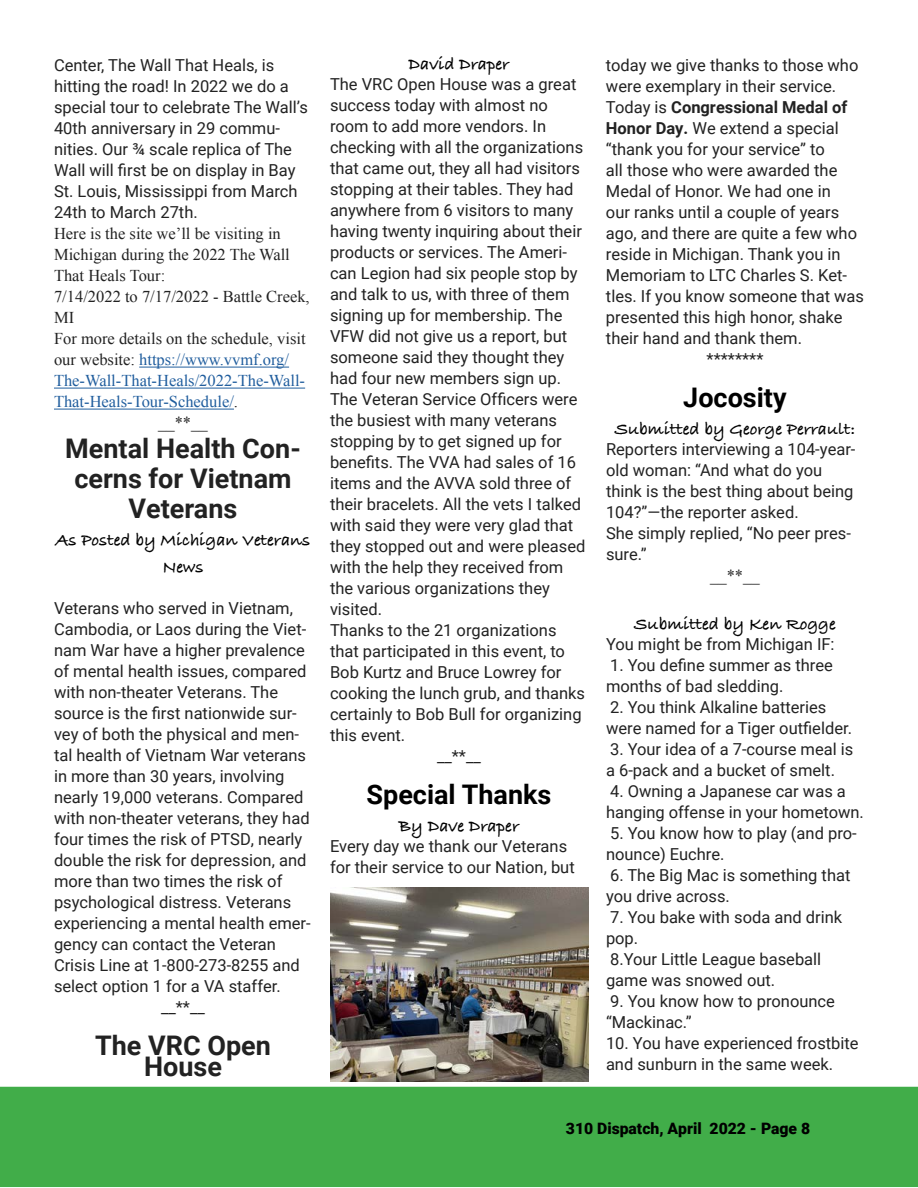
<style>
.page{position:relative;width:918px;height:1188px;background:#fff}
.page>*{position:absolute;margin:0;border:0;box-sizing:border-box;transform-origin:0 0}
.t1{font:700 27px/30px "Roboto";color:#222;text-align:center}
.t2{font:700 27px "Roboto";color:#000}
.t3{font:700 18px/27px "Bradley Hand ITCTT";color:#000;text-align:center}
.t4{font:16.5px/21px "Roboto";color:#222}
.t5{font:16.5px "Times New Roman";color:#222}
.t6{font:16.5px "Times New Roman";color:#215e9e}
.t7{font:700 16.5px "Roboto";color:#222}
.t8{font:900 15.75px "Roboto";color:#000}
.s1{color:#222}
.s2{font-weight:400}
.s3{font-weight:700}
</style>
<div class="page">
<div style="left:0;top:1087px;width:918px;height:100px;background:#41ad49"></div>
<hr style="left:139px;top:367px;width:150px;height:1px;background:#215e9e">
<hr style="left:54px;top:388px;width:251px;height:1px;background:#215e9e">
<hr style="left:54px;top:409px;width:180px;height:1px;background:#215e9e">
<img style="left:330px;top:888px;width:258px;height:193px">
<p class="t4" style="left:54px;top:54px;width:255px">Center, The Wall That Heals, is hitting the road! In 2022 we do a special tour to celebrate The Wall’s<br>40th anniversary in 29 commu&shy;nities. Our ¾ scale replica of The<br>Wall will first be on display in Bay<br>St. Louis, Mississippi from March<br>24th to March 27th.</p>
<p class="t5" style="left:54px;top:223px;width:228px">Here is the site we’ll be visiting in</p>
<p class="t5" style="left:54px;top:244px;width:237px">Michigan during the 2022 The Wall</p>
<p class="t5" style="left:54px;top:265px;width:113px">That Heals Tour:</p>
<p class="t5" style="left:54px;top:286px;width:257px">7/14/2022 to 7/17/2022 - Battle Creek,</p>
<p class="t5" style="left:54px;top:307px;width:22px">MI</p>
<p class="t5" style="left:54px;top:328px;width:253px">For more details on the schedule, visit</p>
<p class="t6" style="left:54px;top:349px;width:237px"><span class="s1">our website:</span> https://www.vvmf.org/</p>
<p class="t6" style="left:54px;top:370px;width:253px">The-Wall-That-Heals/2022-The-Wall-</p>
<p class="t6" style="left:54px;top:391px;width:186px">That-Heals-Tour-Schedule/<span class="s1">.</span></p>
<p class="t5" style="left:158px;top:412px;width:51px">__**__</p>
<h1 class="t1" style="left:65px;top:433px;width:237px">Mental Health Con&shy;cerns for Vietnam<br>Veterans</h1>
<p class="t3" style="left:55px;top:526px;width:257px">As Posted by Michigan Veterans<br>News</p>
<p class="t4" style="left:54px;top:597px;width:241px">Veterans who served in Vietnam,</p>
<p class="t4" style="left:54px;top:618px;width:254px">Cambodia, or Laos during the Viet-</p>
<p class="t4" style="left:54px;top:639px;width:252px">nam War have a higher prevalence</p>
<p class="t4" style="left:54px;top:660px;width:254px">of mental health issues, compared</p>
<p class="t4" style="left:54px;top:681px;width:226px">with non-theater Veterans. The</p>
<p class="t4" style="left:54px;top:702px;width:244px">source is the first nationwide sur-</p>
<p class="t4" style="left:54px;top:723px;width:247px">vey of both the physical and men-</p>
<p class="t4" style="left:54px;top:744px;width:254px">tal health of Vietnam War veterans</p>
<p class="t4" style="left:54px;top:765px;width:232px">in more than 30 years, involving</p>
<p class="t4" style="left:54px;top:786px;width:251px">nearly 19,000 veterans. Compared</p>
<p class="t4" style="left:54px;top:807px;width:257px">with non-theater veterans, they had</p>
<p class="t4" style="left:54px;top:828px;width:250px">four times the risk of PTSD, nearly</p>
<p class="t4" style="left:54px;top:849px;width:254px">double the risk for depression, and</p>
<p class="t4" style="left:54px;top:870px;width:230px">more than two times the risk of</p>
<p class="t4" style="left:54px;top:891px;width:239px">psychological distress. Veterans</p>
<p class="t4" style="left:54px;top:912px;width:258px">experiencing a mental health emer-</p>
<p class="t4" style="left:54px;top:933px;width:224px">gency can contact the Veteran</p>
<p class="t4" style="left:54px;top:954px;width:247px">Crisis Line at 1-800-273-8255 and</p>
<p class="t4" style="left:54px;top:975px;width:228px">select option 1 for a VA staffer.</p>
<p class="t4" style="left:161px;top:996px;width:45px">__**__</p>
<h1 class="t1" style="left:95px;top:1034px;width:177px;line-height:21px">The VRC Open<br>House</h1>
<p class="t3" style="left:409px;top:50px;width:102px">David Draper</p>
<p class="t4" style="left:330px;top:73px;width:248px">The VRC Open House was a great</p>
<p class="t4" style="left:330px;top:94px;width:219px">success today with almost no</p>
<p class="t4" style="left:330px;top:115px;width:218px">room to add more vendors. In</p>
<p class="t4" style="left:330px;top:136px;width:255px">checking with all the organizations</p>
<p class="t4" style="left:330px;top:157px;width:251px">that came out, they all had visitors</p>
<p class="t4" style="left:330px;top:178px;width:245px">stopping at their tables. They had</p>
<p class="t4" style="left:330px;top:199px;width:245px">anywhere from 6 visitors to many</p>
<p class="t4" style="left:330px;top:220px;width:253px">having twenty inquiring about their</p>
<p class="t4" style="left:330px;top:241px;width:239px">products or services. The Ameri-</p>
<p class="t4" style="left:330px;top:262px;width:249px">can Legion had six people stop by</p>
<p class="t4" style="left:330px;top:283px;width:241px">and talk to us, with three of them</p>
<p class="t4" style="left:330px;top:304px;width:234px">signing up for membership. The</p>
<p class="t4" style="left:330px;top:325px;width:239px">VFW did not give us a report, but</p>
<p class="t4" style="left:330px;top:346px;width:236px">someone said they thought they</p>
<p class="t4" style="left:330px;top:367px;width:233px">had four new members sign up.</p>
<p class="t4" style="left:330px;top:388px;width:249px">The Veteran Service Officers were</p>
<p class="t4" style="left:330px;top:409px;width:229px">the busiest with many veterans</p>
<p class="t4" style="left:330px;top:430px;width:233px">stopping by to get signed up for</p>
<p class="t4" style="left:330px;top:451px;width:248px">benefits. The VVA had sales of 16</p>
<p class="t4" style="left:330px;top:472px;width:243px">items and the AVVA sold three of</p>
<p class="t4" style="left:330px;top:493px;width:253px">their bracelets. All the vets I talked</p>
<p class="t4" style="left:330px;top:514px;width:245px">with said they were very glad that</p>
<p class="t4" style="left:330px;top:535px;width:257px">they stopped out and were pleased</p>
<p class="t4" style="left:330px;top:556px;width:235px">with the help they received from</p>
<p class="t4" style="left:330px;top:577px;width:221px">the various organizations they</p>
<p class="t4" style="left:330px;top:598px;width:54px">visited.</p>
<p class="t4" style="left:330px;top:619px;width:228px">Thanks to the 21 organizations</p>
<p class="t4" style="left:330px;top:640px;width:237px">that participated in this event, to</p>
<p class="t4" style="left:330px;top:661px;width:233px">Bob Kurtz and Bruce Lowrey for</p>
<p class="t4" style="left:330px;top:682px;width:257px">cooking the lunch grub, and thanks</p>
<p class="t4" style="left:330px;top:703px;width:253px">certainly to Bob Bull for organizing</p>
<p class="t4" style="left:330px;top:724px;width:77px">this event.</p>
<p class="t4" style="left:437px;top:745px;width:45px">__**__</p>
<h1 class="t2" style="left:367px;top:776px;width:186px">Special Thanks</h1>
<p class="t3" style="left:399px;top:812px;width:122px">By Dave Draper</p>
<p class="t4" style="left:330px;top:835px;width:246px">Every day we thank our Veterans for their service to our Nation, but</p>
<p class="t4" style="left:606px;top:54px;width:254px">today we give thanks to those who</p>
<p class="t4" style="left:606px;top:75px;width:232px">were exemplary in their service.</p>
<p class="t7" style="left:606px;top:96px;width:243px"><span class="s2">Today is</span> Congressional Medal of</p>
<p class="t4" style="left:606px;top:117px;width:234px"><span class="s3">Honor Day.</span> We extend a special</p>
<p class="t4" style="left:606px;top:138px;width:220px">“thank you for your service” to</p>
<p class="t4" style="left:606px;top:159px;width:233px">all those who were awarded the</p>
<p class="t4" style="left:606px;top:180px;width:226px">Medal of Honor. We had one in</p>
<p class="t4" style="left:606px;top:201px;width:235px">our ranks until a couple of years</p>
<p class="t4" style="left:606px;top:222px;width:253px">ago, and there are quite a few who</p>
<p class="t4" style="left:606px;top:243px;width:236px">reside in Michigan. Thank you in</p>
<p class="t4" style="left:606px;top:264px;width:243px">Memoriam to LTC Charles S. Ket-</p>
<p class="t4" style="left:606px;top:285px;width:260px">tles. If you know someone that was</p>
<p class="t4" style="left:606px;top:306px;width:238px">presented this high honor, shake</p>
<p class="t4" style="left:606px;top:327px;width:198px">their hand and thank them.</p>
<p class="t4" style="left:707px;top:348px;width:58px">********</p>
<h1 class="t2" style="left:683px;top:379px;width:105px">Jocosity</h1>
<p class="t3" style="left:615px;top:415px;width:242px">Submitted by George Perrault:</p>
<p class="t4" style="left:606px;top:438px;width:251px">Reporters interviewing a 104-year&shy;old woman: “And what do you think is the best thing about being<br>104?”—the reporter asked.<br>She simply replied, “No peer pres&shy;sure.”</p>
<p class="t5" style="left:710px;top:565px;width:51px">__**__</p>
<p class="t3" style="left:634px;top:610px;width:203px">Submitted by Ken Rogge</p>
<p class="t4" style="left:606px;top:633px;width:230px">You might be from Michigan IF:</p>
<p class="t4" style="left:606px;top:654px;width:228px">1. You define summer as three months of bad sledding.</p>
<p class="t4" style="left:606px;top:696px;width:248px">2. You think Alkaline batteries were named for a Tiger outfielder.</p>
<p class="t4" style="left:606px;top:738px;width:249px">3. Your idea of a 7-course meal is a 6-pack and a bucket of smelt.</p>
<p class="t4" style="left:606px;top:780px;width:259px">4. Owning a Japanese car was a hanging offense in your hometown.</p>
<p class="t4" style="left:606px;top:822px;width:252px">5. You know how to play (and pro&shy;nounce) Euchre.</p>
<p class="t4" style="left:606px;top:864px;width:246px">6. The Big Mac is something that you drive across.</p>
<p class="t4" style="left:606px;top:906px;width:238px">7. You bake with soda and drink pop.<br>8.Your Little League baseball game was snowed out.</p>
<p class="t4" style="left:606px;top:990px;width:230px">9. You know how to pronounce “Mackinac.”</p>
<p class="t4" style="left:606px;top:1032px;width:254px">10. You have experienced frostbite and sunburn in the same week.</p>
<p class="t8" style="left:566px;top:1117px;width:246px">310 Dispatch, April 2022 - Page 8</p>
</div>
